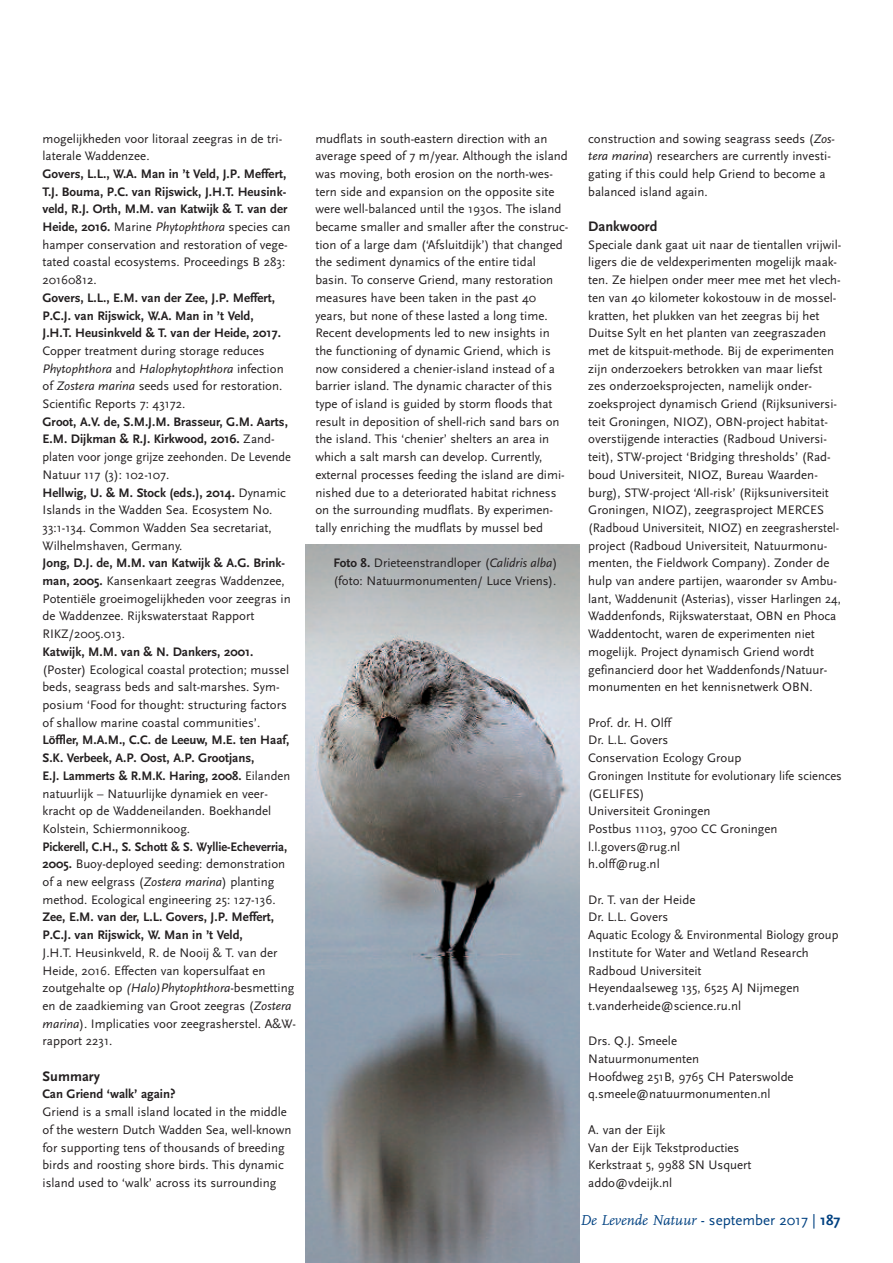
<style>
.page{position:relative;width:893px;height:1263px;background:#fff}
.page>*{position:absolute;margin:0;border:0;box-sizing:border-box;transform-origin:0 0}
.t1{font:italic 15px "FF Scala";color:#014181}
.t2{font:700 14.4px "Scala Sans";color:#231f20}
.t3{font:12.9px/17.7px "Scala Sans";color:#231f20}
.t4{font:700 12.9px/17.7px "Scala Sans";color:#231f20}
.s1{font-weight:400}
.s2{font-weight:400;font-style:italic}
.s3{font-style:italic}
.s4{font-weight:700}
.s5{font-family:"Scala Sans";font-style:normal}
.s6{font-family:"Scala Sans";font-weight:700;font-style:normal}
</style>
<div class="page">
<img style="left:305px;top:545px;width:274px;height:718px">
<p class="t3" style="left:43px;top:129px;width:241px">mogelijkheden voor litoraal zeegras in de tri&shy;laterale Waddenzee.</p>
<p class="t4" style="left:43px;top:165px;width:250px">Govers, L.L., W.A. Man in ’t Veld, J.P. Meffert, T.J. Bouma, P.C. van Rijswick, J.H.T. Heusink&shy;veld, R.J. Orth, M.M. van Katwijk &amp; T. van der Heide, 2016. <span class="s1">Marine</span> <span class="s2">Phytophthora</span> <span class="s1">species can hamper conservation and restoration of vege&shy;tated coastal ecosystems. Proceedings B 283:<br>20160812.</span></p>
<p class="t4" style="left:43px;top:288px;width:240px">Govers, L.L., E.M. van der Zee, J.P. Meffert,<br>P.C.J. van Rijswick, W.A. Man in ’t Veld,<br>J.H.T. Heusinkveld &amp; T. van der Heide, 2017.</p>
<p class="t3" style="left:43px;top:342px;width:243px">Copper treatment during storage reduces <span class="s3">Phytophthora</span> and <span class="s3">Halophytophthora</span> infection of <span class="s3">Zostera marina</span> seeds used for restoration.<br>Scientific Reports 7: 43172.</p>
<p class="t3" style="left:43px;top:412px;width:250px"><span class="s4">Groot, A.V. de, S.M.J.M. Brasseur, G.M. Aarts, E.M. Dijkman &amp; R.J. Kirkwood, 2016.</span> Zand&shy;platen voor jonge grijze zeehonden. De Levende Natuur 117 (3): 102-107.<br><span class="s4">Hellwig, U. &amp; M. Stock (eds.), 2014.</span> Dynamic Islands in the Wadden Sea. Ecosystem No.<br>33:1-134. Common Wadden Sea secretariat, Wilhelmshaven, Germany.</p>
<p class="t3" style="left:43px;top:554px;width:250px"><span class="s4">Jong, D.J. de, M.M. van Katwijk &amp; A.G. Brink&shy;man, 2005.</span> Kansenkaart zeegras Waddenzee, Potentiële groeimogelijkheden voor zeegras in de Waddenzee. Rijkswaterstaat Rapport RIKZ/2005.013.</p>
<p class="t4" style="left:43px;top:643px;width:212px">Katwijk, M.M. van &amp; N. Dankers, 2001.</p>
<p class="t3" style="left:43px;top:660px;width:248px">(Poster) Ecological coastal protection; mussel beds, seagrass beds and salt-marshes. Sym&shy;posium ‘Food for thought: structuring factors of shallow marine coastal communities’.</p>
<p class="t4" style="left:43px;top:731px;width:249px">Löffler, M.A.M., C.C. de Leeuw, M.E. ten Haaf, S.K. Verbeek, A.P. Oost, A.P. Grootjans,<br>E.J. Lammerts &amp; R.M.K. Haring, 2008. <span class="s1">Eilanden natuurlijk – Natuurlijke dynamiek en veer&shy;kracht op de Waddeneilanden. Boekhandel Kolstein, Schiermonnikoog.</span></p>
<p class="t3" style="left:43px;top:837px;width:246px"><span class="s4">Pickerell, C.H., S. Schott &amp; S. Wyllie-Echeverria, 2005.</span> Buoy-deployed seeding: demonstration of a new eelgrass (<span class="s3">Zostera marina</span>) planting method. Ecological engineering 25: 127-136.</p>
<p class="t4" style="left:43px;top:908px;width:233px">Zee, E.M. van der, L.L. Govers, J.P. Meffert,<br>P.C.J. van Rijswick, W. Man in ’t Veld,</p>
<p class="t3" style="left:43px;top:943px;width:255px">J.H.T. Heusinkveld, R. de Nooij &amp; T. van der Heide, 2016. Effecten van kopersulfaat en zoutgehalte op <span class="s3">(Halo)Phytophthora</span>-besmetting en de zaadkieming van Groot zeegras (<span class="s3">Zostera marina</span>). Implicaties voor zeegrasherstel. A&amp;W&shy;rapport 2231.</p>
<p class="t2" style="left:43px;top:1067px;width:59px">Summary</p>
<p class="t4" style="left:43px;top:1085px;width:135px">Can Griend ‘walk’ again?</p>
<p class="t3" style="left:43px;top:1103px;width:250px">Griend is a small island located in the middle of the western Dutch Wadden Sea, well-known for supporting tens of thousands of breeding birds and roosting shore birds. This dynamic island used to ‘walk’ across its surrounding</p>
<p class="t3" style="left:315px;top:129px;width:255px">mudflats in south-eastern direction with an average speed of 7 m/year. Although the island was moving, both erosion on the north-wes&shy;tern side and expansion on the opposite site were well-balanced until the 1930s. The island became smaller and smaller after the construc&shy;tion of a large dam (‘Afsluitdijk’) that changed the sediment dynamics of the entire tidal basin. To conserve Griend, many restoration measures have been taken in the past 40 years, but none of these lasted a long time.<br>Recent developments led to new insights in the functioning of dynamic Griend, which is now considered a chenier-island instead of a barrier island. The dynamic character of this type of island is guided by storm floods that result in deposition of shell-rich sand bars on the island. This ‘chenier’ shelters an area in which a salt marsh can develop. Currently, external processes feeding the island are dimi&shy;nished due to a deteriorated habitat richness on the surrounding mudflats. By experimen&shy;tally enriching the mudflats by mussel bed</p>
<p class="t3" style="left:588px;top:129px;width:248px">construction and sowing seagrass seeds (<span class="s3">Zos&shy;tera marina</span>) researchers are currently investi&shy;gating if this could help Griend to become a balanced island again.</p>
<p class="t2" style="left:588px;top:218px;width:71px">Dankwoord</p>
<p class="t3" style="left:588px;top:235px;width:255px">Speciale dank gaat uit naar de tientallen vrijwil&shy;ligers die de veldexperimenten mogelijk maak&shy;ten. Ze hielpen onder meer mee met het vlech&shy;ten van 40 kilometer kokostouw in de mossel&shy;kratten, het plukken van het zeegras bij het Duitse Sylt en het planten van zeegraszaden met de kitspuit-methode. Bij de experimenten zijn onderzoekers betrokken van maar liefst zes onderzoeksprojecten, namelijk onder&shy;zoeksproject dynamisch Griend (Rijksuniversi&shy;teit Groningen, NIOZ), OBN-project habitat&shy;overstijgende interacties (Radboud Universi&shy;teit), STW-project ‘Bridging thresholds’ (Rad&shy;boud Universiteit, NIOZ, Bureau Waarden&shy;burg), STW-project ‘All-risk’ (Rijksuniversiteit Groningen, NIOZ), zeegrasproject MERCES (Radboud Universiteit, NIOZ) en zeegrasherstel&shy;project (Radboud Universiteit, Natuurmonu&shy;menten, the Fieldwork Company). Zonder de hulp van andere partijen, waaronder sv Ambu&shy;lant, Waddenunit (Asterias), visser Harlingen 24, Waddenfonds, Rijkswaterstaat, OBN en Phoca Waddentocht, waren de experimenten niet mogelijk. Project dynamisch Griend wordt gefinancierd door het Waddenfonds/Natuur&shy;monumenten en het kennisnetwerk OBN.</p>
<p class="t3" style="left:588px;top:713px;width:255px">Prof. dr. H. Olff<br>Dr. L.L. Govers<br>Conservation Ecology Group<br>Groningen Institute for evolutionary life sciences (GELIFES)<br>Universiteit Groningen<br>Postbus 11103, 9700 CC Groningen l.l.govers@rug.nl<br>h.olff@rug.nl</p>
<p class="t3" style="left:588px;top:890px;width:252px">Dr. T. van der Heide<br>Dr. L.L. Govers<br>Aquatic Ecology &amp; Environmental Biology group<br>Institute for Water and Wetland Research<br>Radboud Universiteit<br>Heyendaalseweg 135, 6525 AJ Nijmegen t.vanderheide@science.ru.nl</p>
<p class="t3" style="left:588px;top:1032px;width:207px">Drs. Q.J. Smeele<br>Natuurmonumenten<br>Hoofdweg 251B, 9765 CH Paterswolde q.smeele@natuurmonumenten.nl</p>
<p class="t3" style="left:588px;top:1120px;width:165px">A. van der Eijk<br>Van der Eijk Tekstproducties<br>Kerkstraat 5, 9988 SN Usquert addo@vdeijk.nl</p>
<p class="t3" style="left:334px;top:554px;width:225px"><span class="s4">Foto 8.</span> Drieteenstrandloper (<span class="s3">Calidris alba</span>) (foto: Natuurmonumenten/ Luce Vriens).</p>
<p class="t1" style="left:580px;top:1211px;width:262px">De Levende Natuur <span class="s5">- september 2017 |</span> <span class="s6">187</span></p>
</div>
